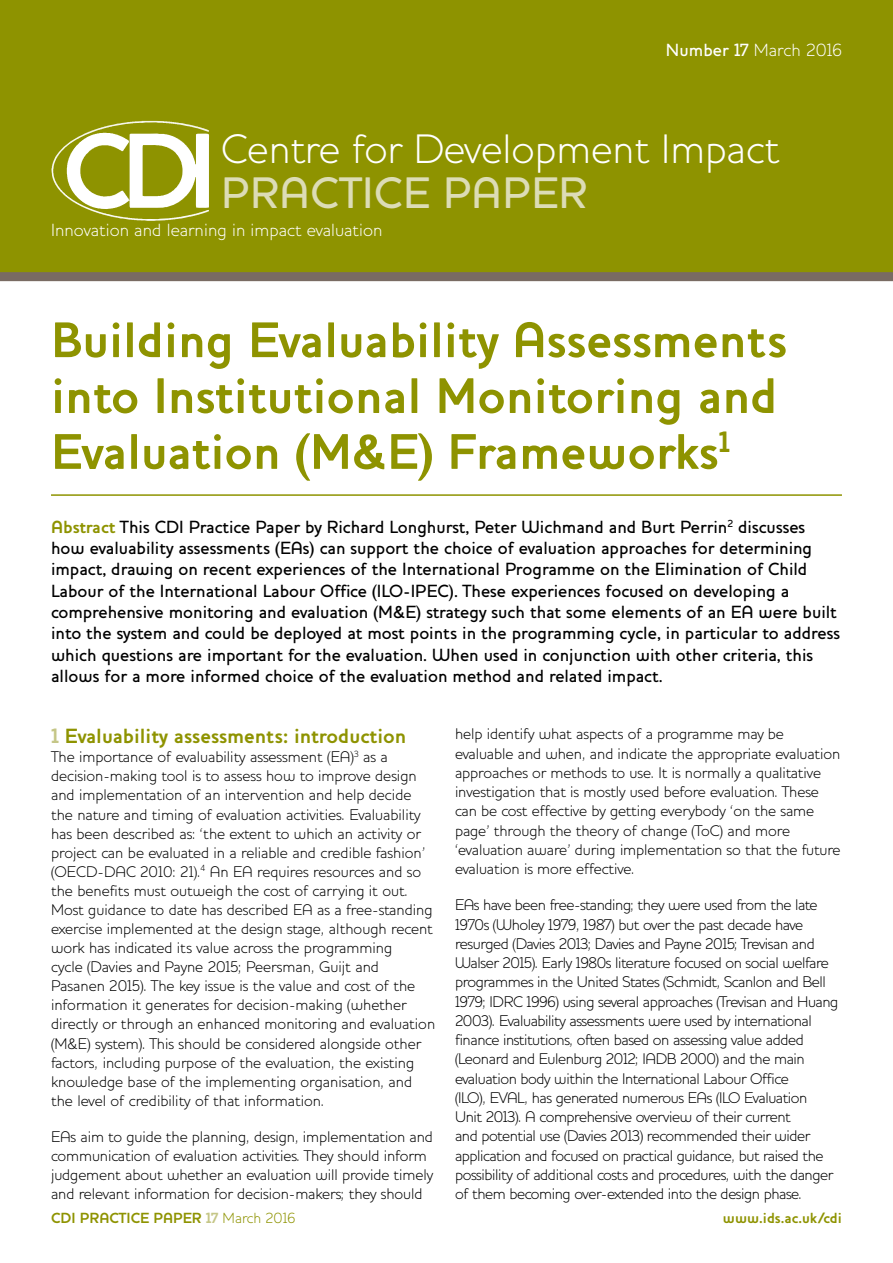
<style>
.page{position:relative;width:893px;height:1263px;background:#fff}
.page>*{position:absolute;margin:0;border:0;box-sizing:border-box;transform-origin:0 0}
.t1{font:700 51px/55.8px "Houschka";color:#8e9300}
.t2{font:500 45px "Houschka";letter-spacing:.01em;color:#dcdcb6}
.t3{font:300 42px "Houschka";color:#fff}
.t4{font:700 21px "Houschka";color:#8e9300}
.t5{font:500 18px/21.3px "Houschka";color:#000}
.t6{font:300 18px "Houschka";letter-spacing:.005em;color:#fff}
.t7{font:300 15.75px/19px "Houschka";letter-spacing:-.005em;color:#000}
.t8{font:300 15.75px/19.2px "Houschka";letter-spacing:-.025em;color:#000}
.t9{font:700 15px "Houschka";color:#8e9300}
.s1{font-weight:500}
.s2{font-weight:700;color:#8e9300}
.s3{color:#c5c687}
.s4{font-weight:300}
</style>
<div class="page">
<div style="left:0;top:0;width:893px;height:277px;background:#8e9300"></div>
<div style="left:0;top:272px;width:893px;height:9px;background:#796b63"></div>
<svg style="left:105px;top:120px;width:105px;height:101px"></svg>
<img style="left:51px;top:121px;width:91px;height:94px">
<hr style="left:51px;top:494px;width:791px;height:2px;background:#8e9300">
<p class="t6" style="left:666px;top:39px;width:177px"><span class="s1">Number 17</span> March 2016</p>
<h3 class="t3" style="left:221px;top:124px;width:560px">Centre for Development Impact</h3>
<h2 class="t2" style="left:221px;top:166px;width:368px">PRACTICE PAPER</h2>
<p class="t6" style="left:51px;top:219px;width:333px">Innovation and learning in impact evaluation</p>
<h1 class="t1" style="left:51px;top:312px;width:738px">Building Evaluability Assessments into Institutional Monitoring and<br>Evaluation (M&amp;E) Frameworks<sup>1</sup></h1>
<p class="t5" style="left:51px;top:516px;width:791px"><span class="s2">Abstract</span> This CDI Practice Paper by Richard Longhurst, Peter Wichmand and Burt Perrin<sup>2</sup> discusses how evaluability assessments (EAs) can support the choice of evaluation approaches for determining impact, drawing on recent experiences of the International Programme on the Elimination of Child Labour of the International Labour Office (ILO-IPEC). These experiences focused on developing a comprehensive monitoring and evaluation (M&amp;E) strategy such that some elements of an EA were built into the system and could be deployed at most points in the programming cycle, in particular to address which questions are important for the evaluation. When used in conjunction with other criteria, this allows for a more informed choice of the evaluation method and related impact.</p>
<h3 class="t4" style="left:51px;top:724px;width:357px"><span class="s3">1</span> Evaluability assessments: introduction</h3>
<p class="t7" style="left:51px;top:747px;width:386px">The importance of evaluability assessment (EA)<sup>3</sup> as a decision-making tool is to assess how to improve design and implementation of an intervention and help decide the nature and timing of evaluation activities. Evaluability has been described as: ‘the extent to which an activity or project can be evaluated in a reliable and credible fashion’ (OECD-DAC 2010: 21).<sup>4</sup> An EA requires resources and so the benefits must outweigh the cost of carrying it out.<br>Most guidance to date has described EA as a free-standing exercise implemented at the design stage, although recent work has indicated its value across the programming<br>cycle (Davies and Payne 2015; Peersman, Guijt and Pasanen 2015). The key issue is the value and cost of the information it generates for decision-making (whether directly or through an enhanced monitoring and evaluation (M&amp;E) system). This should be considered alongside other factors, including purpose of the evaluation, the existing knowledge base of the implementing organisation, and the level of credibility of that information.</p>
<p class="t7" style="left:51px;top:1127px;width:384px">EAs aim to guide the planning, design, implementation and communication of evaluation activities. They should inform judgement about whether an evaluation will provide timely and relevant information for decision-makers; they should</p>
<p class="t7" style="left:455px;top:724px;width:387px">help identify what aspects of a programme may be evaluable and when, and indicate the appropriate evaluation approaches or methods to use. It is normally a qualitative investigation that is mostly used before evaluation. These can be cost effective by getting everybody ‘on the same page’ through the theory of change (ToC) and more ‘evaluation aware’ during implementation so that the future evaluation is more effective.</p>
<p class="t8" style="left:455px;top:895px;width:385px">EAs have been free-standing; they were used from the late 1970s (Wholey 1979, 1987) but over the past decade have resurged (Davies 2013; Davies and Payne 2015; Trevisan and Walser 2015). Early 1980s literature focused on social welfare programmes in the United States (Schmidt, Scanlon and Bell 1979; IDRC 1996) using several approaches (Trevisan and Huang 2003). Evaluability assessments were used by international finance institutions, often based on assessing value added (Leonard and Eulenburg 2012; IADB 2000) and the main evaluation body within the International Labour Office<br>(ILO), EVAL, has generated numerous EAs (ILO Evaluation Unit 2013). A comprehensive overview of their current<br>and potential use (Davies 2013) recommended their wider application and focused on practical guidance, but raised the possibility of additional costs and procedures, with the danger of them becoming over-extended into the design phase.</p>
<p class="t9" style="left:51px;top:1209px;width:246px">CDI PRACTICE PAPER <span class="s3">17</span> <span class="s4">March 2016</span></p>
<p class="t9" style="left:723px;top:1209px;width:121px">www.ids.ac.uk/cdi</p>
</div>
